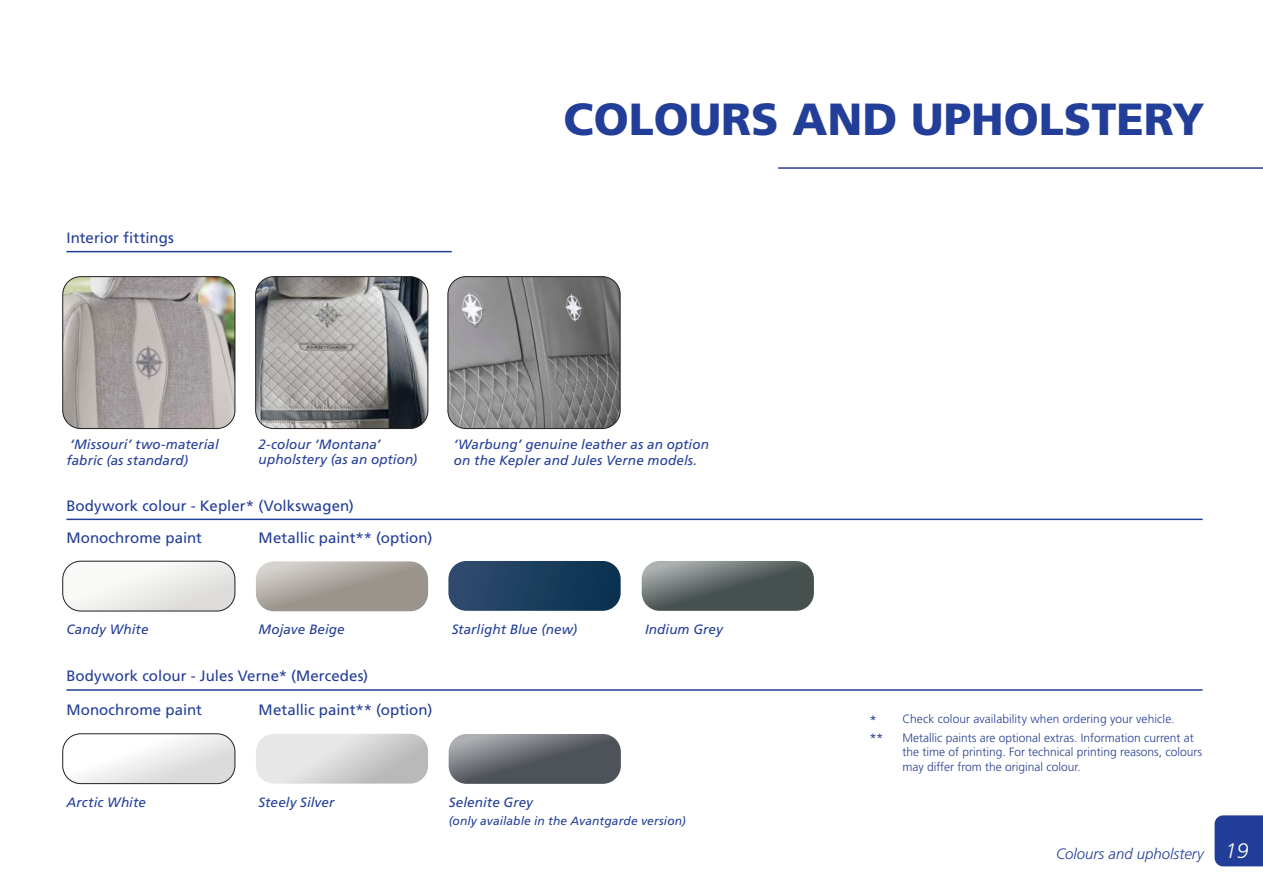
<style>
.page{position:relative;width:1263px;height:893px;background:#fff}
.page>*{position:absolute;margin:0;border:0;box-sizing:border-box;transform-origin:0 0}
.t1{font:900 45px "Frutiger";color:#233e98}
.t2{font:italic 300 21px "Frutiger";color:#fff}
.t3{font:15px "Frutiger";letter-spacing:.005em;color:#233e98}
.t4{font:italic 300 15px "Frutiger";color:#233e98}
.t5{font:italic 13.5px/16.5px "Frutiger";letter-spacing:.005em;color:#233e98}
.t6{font:300 12px/14.4px "Frutiger";color:#253f8e}
.t7{font:300 12px "Frutiger";letter-spacing:.005em;color:#233e98}
.t8{font:italic 12px "Frutiger";letter-spacing:.01em;color:#233e98}
.t9{font:12px/18.6px "Frutiger";color:#233e98}
</style>
<div class="page">
<div style="left:1214px;top:815px;width:49px;height:51px;background:#233e98"></div>
<hr style="left:778px;top:167px;width:485px;height:2px;background:#233e98">
<img style="left:64px;top:277px;width:171px;height:152px">
<div style="left:62px;top:276px;width:173px;height:153px;border:1px solid #231f20;border-radius:18px"></div>
<img style="left:256px;top:277px;width:172px;height:152px">
<div style="left:255px;top:276px;width:173px;height:153px;border:1px solid #231f20;border-radius:18px"></div>
<img style="left:448px;top:277px;width:172px;height:152px">
<div style="left:448px;top:276px;width:172px;height:153px;border:1px solid #231f20;border-radius:18px"></div>
<hr style="left:66px;top:251px;width:386px;height:1px;background:#233e98">
<hr style="left:66px;top:519px;width:1136px;height:1px;background:#233e98">
<hr style="left:66px;top:689px;width:1136px;height:2px;background:#233e98">
<svg style="left:64px;top:734px;width:171px;height:50px"></svg>
<div style="left:62px;top:733px;width:173px;height:51px;border:1px solid #231f20;border-radius:18px"></div>
<svg style="left:63px;top:561px;width:172px;height:50px"></svg>
<div style="left:62px;top:561px;width:173px;height:50px;border:1px solid #231f20;border-radius:18px"></div>
<svg style="left:256px;top:734px;width:172px;height:50px;background:#d7d7d7"></svg>
<svg style="left:448px;top:561px;width:173px;height:50px;background:#254564"></svg>
<svg style="left:256px;top:561px;width:172px;height:50px;background:#aca6a0"></svg>
<svg style="left:642px;top:561px;width:172px;height:50px;background:#646d6c"></svg>
<svg style="left:449px;top:734px;width:172px;height:50px;background:#6a6d73"></svg>
<p class="t3" style="left:66px;top:229px;width:109px">Interior fittings</p>
<h1 class="t1" style="left:564px;top:92px;width:642px">COLOURS AND UPHOLSTERY</h1>
<p class="t5" style="left:66px;top:436px;width:154px">‘Missouri’ two-material fabric (as standard)</p>
<p class="t5" style="left:454px;top:436px;width:256px">‘Warbung’ genuine leather as an option on the Kepler and Jules Verne models.</p>
<p class="t5" style="left:259px;top:437px;width:160px;line-height:15px">2-colour ‘Montana’ upholstery (as an option)</p>
<p class="t3" style="left:66px;top:497px;width:289px">Bodywork colour - Kepler* (Volkswagen)</p>
<p class="t3" style="left:66px;top:529px;width:137px">Monochrome paint</p>
<p class="t3" style="left:259px;top:529px;width:175px">Metallic paint** (option)</p>
<p class="t5" style="left:66px;top:621px;width:84px">Candy White</p>
<p class="t5" style="left:259px;top:621px;width:88px">Mojave Beige</p>
<p class="t5" style="left:452px;top:621px;width:127px">Starlight Blue (new)</p>
<p class="t3" style="left:66px;top:667px;width:303px">Bodywork colour - Jules Verne* (Mercedes)</p>
<p class="t3" style="left:66px;top:701px;width:137px">Monochrome paint</p>
<p class="t3" style="left:259px;top:701px;width:175px">Metallic paint** (option)</p>
<p class="t5" style="left:645px;top:621px;width:79px">Indium Grey</p>
<p class="t5" style="left:66px;top:794px;width:81px">Arctic White</p>
<p class="t5" style="left:259px;top:794px;width:77px">Steely Silver</p>
<p class="t5" style="left:449px;top:794px;width:86px">Selenite Grey</p>
<p class="t8" style="left:449px;top:814px;width:239px">(only available in the Avantgarde version)</p>
<p class="t9" style="left:870px;top:710px;width:15px">* **</p>
<p class="t7" style="left:902px;top:712px;width:274px">Check colour availability when ordering your vehicle.</p>
<p class="t6" style="left:902px;top:730px;width:301px">Metallic paints are optional extras. Information current at the time of printing. For technical printing reasons, colours may differ from the original colour.</p>
<p class="t4" style="left:1056px;top:845px;width:149px">Colours and upholstery</p>
<h2 class="t2" style="left:1225px;top:839px;width:25px">19</h2>
</div>
